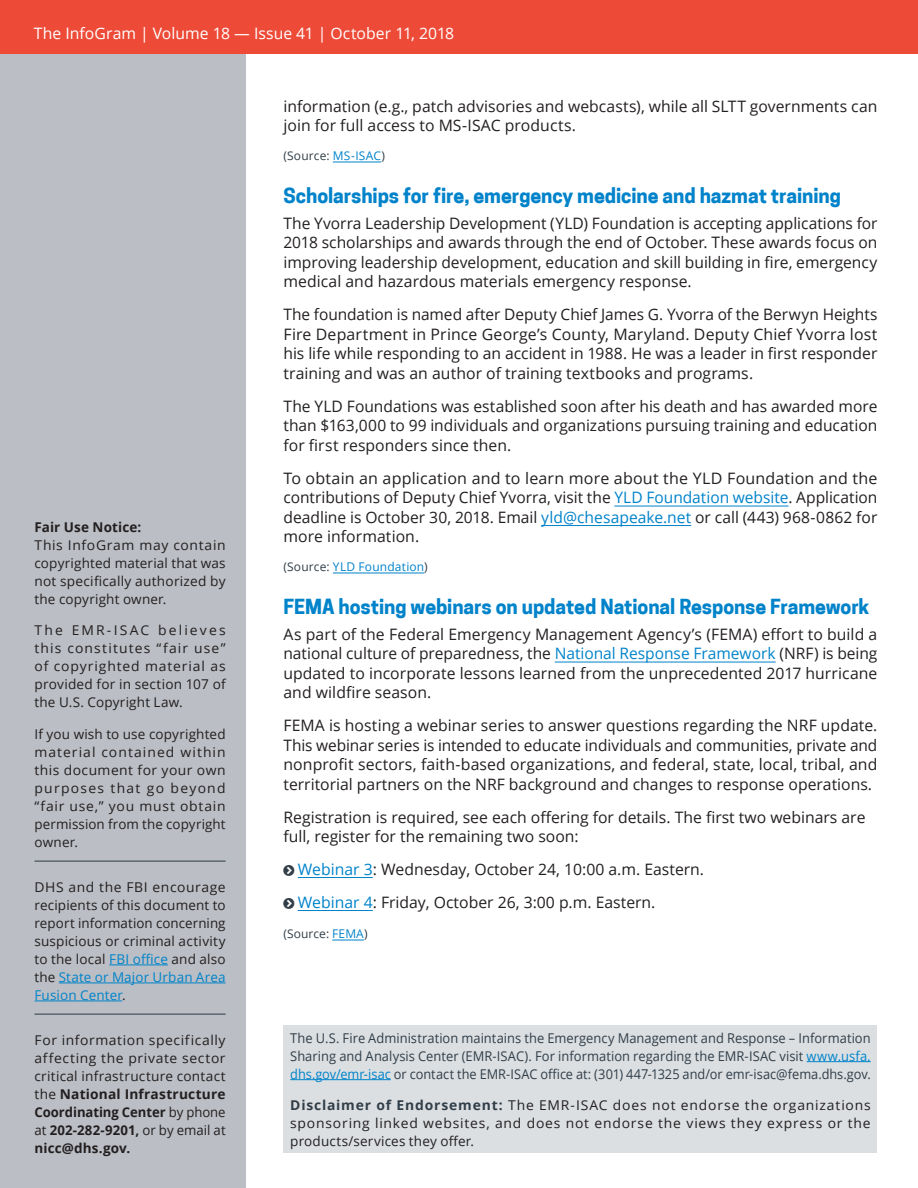
<style>
.page{position:relative;width:918px;height:1188px;background:#fff}
.page>*{position:absolute;margin:0;border:0;box-sizing:border-box;transform-origin:0 0}
.t1{font:700 19.5px "Coo Hew";letter-spacing:-.005em;color:#0083ca}
.t2{font:15.75px/19.5px "Open Sans";color:#231f20;text-align:justify}
.t3{font:15.75px "Open Sans";color:#fff}
.t4{font:13.5px/18px "Open Sans";letter-spacing:.015em;color:#231f20;text-align:justify}
.t5{font:13.5px/18px "Open Sans";letter-spacing:.005em;color:#313e48;scale:.96 1}
.t6{font:13.5px "Open Sans";letter-spacing:.005em;color:#313e48;scale:.95 1}
.t7{font:700 13.5px "Open Sans";letter-spacing:.01em;color:#231f20}
.t8{font:12px "Open Sans";letter-spacing:.01em;color:#313e48}
.t9{font:12px "Open Sans";letter-spacing:.015em;color:#0083ca}
.s1{color:#0083ca}
.s2{font-weight:700}
.s3{color:#313e48}
.s4{font-weight:700;color:#313e48}
</style>
<div class="page">
<div style="left:0;top:54px;width:245px;height:1134px;background:#bbbec4"></div>
<div style="left:284px;top:1026px;width:594px;height:127px;background:#dbdfe2"></div>
<hr style="left:807px;top:1061px;width:64px;height:1px;background:#0083ca">
<hr style="left:290px;top:1079px;width:101px;height:1px;background:#0083ca">
<hr style="left:34px;top:860px;width:192px;height:2px;background:#5a6670">
<hr style="left:109px;top:965px;width:59px;height:1px;background:#0083ca">
<hr style="left:59px;top:983px;width:167px;height:1px;background:#0083ca">
<hr style="left:34px;top:1013px;width:192px;height:2px;background:#5a6670">
<hr style="left:34px;top:1001px;width:88px;height:1px;background:#0083ca">
<div style="left:0;top:0;width:918px;height:54px;background:#ed4b38"></div>
<hr style="left:333px;top:162px;width:48px;height:1px;background:#0083ca">
<hr style="left:614px;top:506px;width:175px;height:1px;background:#0083ca">
<hr style="left:541px;top:525px;width:150px;height:1px;background:#0083ca">
<hr style="left:333px;top:573px;width:91px;height:1px;background:#0083ca">
<hr style="left:555px;top:662px;width:221px;height:1px;background:#0083ca">
<hr style="left:298px;top:877px;width:75px;height:1px;background:#0083ca">
<hr style="left:298px;top:910px;width:75px;height:1px;background:#0083ca">
<hr style="left:332px;top:940px;width:32px;height:1px;background:#0083ca">
<p class="t3" style="left:34px;top:23px;width:422px">The InfoGram | Volume 18 — Issue 41 | October 11, 2018</p>
<p class="t7" style="left:34px;top:517px;width:108px">Fair Use Notice:</p>
<p class="t4" style="left:34px;top:536px;width:193px">This InfoGram may contain copyrighted material that was not specifically authorized by the copyright owner.</p>
<p class="t4" style="left:34px;top:621px;width:193px">The EMR-ISAC believes this constitutes “fair use” of copyrighted material as provided for in section 107 of the U.S. Copyright Law.</p>
<p class="t4" style="left:34px;top:725px;width:193px">If you wish to use copyrighted material contained within this document for your own purposes that go beyond “fair use,” you must obtain permission from the copyright owner.</p>
<p class="t4" style="left:34px;top:878px;width:193px">DHS and the FBI encourage recipients of this document to report information concerning suspicious or criminal activity to the local <span class="s1">FBI office</span> and also the <span class="s1">State or Major Urban Area Fusion Center</span>.</p>
<p class="t4" style="left:34px;top:1031px;width:193px">For information specifically affecting the private sector critical infrastructure contact the <span class="s2">National Infrastructure Coordinating Center</span> by phone at <span class="s2">202-282-9201,</span> or by email at <span class="s2">nicc@dhs.gov.</span></p>
<p class="t2" style="left:284px;top:96px;width:595px">information (e.g., patch advisories and webcasts), while all SLTT governments can join for full access to MS-ISAC products.</p>
<p class="t8" style="left:284px;top:147px;width:103px">(Source: <span class="s1">MS-ISAC</span>)</p>
<p class="t1" style="left:284px;top:184px;width:559px">Scholarships for fire, emergency medicine and hazmat training</p>
<p class="t2" style="left:284px;top:213px;width:596px">The Yvorra Leadership Development (YLD) Foundation is accepting applications for 2018 scholarships and awards through the end of October. These awards focus on improving leadership development, education and skill building in fire, emergency medical and hazardous materials emergency response.</p>
<p class="t2" style="left:284px;top:305px;width:596px">The foundation is named after Deputy Chief James G. Yvorra of the Berwyn Heights Fire Department in Prince George’s County, Maryland. Deputy Chief Yvorra lost his life while responding to an accident in 1988. He was a leader in first responder training and was an author of training textbooks and programs.</p>
<p class="t2" style="left:284px;top:396px;width:596px">The YLD Foundations was established soon after his death and has awarded more than $163,000 to 99 individuals and organizations pursuing training and education for first responders since then.</p>
<p class="t2" style="left:284px;top:468px;width:595px">To obtain an application and to learn more about the YLD Foundation and the contributions of Deputy Chief Yvorra, visit the <span class="s1">YLD Foundation website</span>. Application deadline is October 30, 2018. Email <span class="s1">yld@chesapeake.net</span> or call (443) 968-0862 for more information.</p>
<p class="t9" style="left:284px;top:558px;width:146px"><span class="s3">(Source:</span> YLD Foundation<span class="s3">)</span></p>
<p class="t1" style="left:284px;top:595px;width:588px">FEMA hosting webinars on updated National Response Framework</p>
<p class="t2" style="left:284px;top:624px;width:595px">As part of the Federal Emergency Management Agency’s (FEMA) effort to build a national culture of preparedness, the <span class="s1">National Response Framework</span> (NRF) is being updated to incorporate lessons learned from the unprecedented 2017 hurricane and wildfire season.</p>
<p class="t2" style="left:284px;top:716px;width:595px">FEMA is hosting a webinar series to answer questions regarding the NRF update.<br>This webinar series is intended to educate individuals and communities, private and nonprofit sectors, faith-based organizations, and federal, state, local, tribal, and territorial partners on the NRF background and changes to response operations.</p>
<p class="t2" style="left:284px;top:807px;width:584px;line-height:18.9px">Registration is required, see each offering for details. The first two webinars are full, register for the remaining two soon:</p>
<p class="t2" style="left:298px;top:852px;width:408px;line-height:33px"><span class="s1">Webinar 3</span>: Wednesday, October 24, 10:00 a.m. Eastern.<br><span class="s1">Webinar 4</span>: Friday, October 26, 3:00 p.m. Eastern.</p>
<p class="t8" style="left:283px;top:925px;width:86px">(Source: <span class="s1">FEMA</span>)</p>
<p class="t5" style="left:290px;top:1028px;width:606px">The U.S. Fire Administration maintains the Emergency Management and Response – Information<br>Sharing and Analysis Center (EMR-ISAC). For information regarding the EMR-ISAC visit <span class="s1">www.usfa.</span></p>
<p class="t6" style="left:290px;top:1065px;width:613px"><span class="s1">dhs.gov/emr-isac</span> or contact the EMR-ISAC office at: (301) 447-1325 and/or emr-isac@fema.dhs.gov.</p>
<p class="t4" style="left:290px;top:1096px;width:582px"><span class="s4">Disclaimer of Endorsement:</span> The EMR-ISAC does not endorse the organizations sponsoring linked websites, and does not endorse the views they express or the products/services they offer.</p>
</div>
